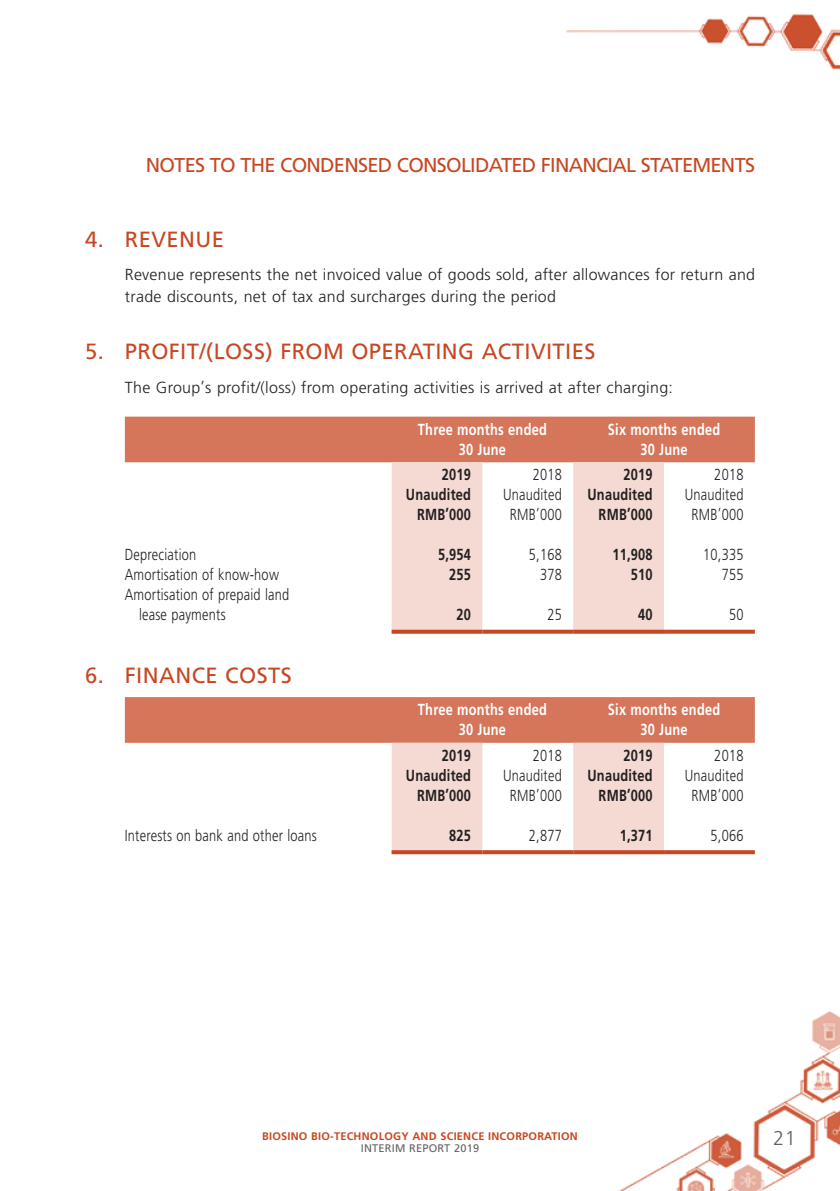
<style>
.page{position:relative;width:840px;height:1191px;background:#fff}
.page>*{position:absolute;margin:0;border:0;box-sizing:border-box;transform-origin:0 0}
.Heading_1{font:22px "Frutiger LT Std";letter-spacing:.02em;color:#c74722}
.t1{font:20px "Frutiger LT Std";letter-spacing:-.035em;color:#c74722}
.t2{font:300 20px "Frutiger LT Std";color:#636366}
.Body_Text{font:300 16px/20px "Frutiger LT Std";letter-spacing:.02em;color:#231f20;scale:.8 1}
.Body_Text-2{font:300 16px/22px "Frutiger LT Std";letter-spacing:.02em;color:#231f20}
.Body_Text-3{font:700 16px "Frutiger LT Std";letter-spacing:.02em;color:#231f20;scale:.8 1}
.Body_Text-4{font:700 16px "Frutiger LT Std";letter-spacing:.02em;color:#fff;scale:.8 1}
.t3{font:700 11px "Frutiger LT Std";letter-spacing:.02em;color:#c74722}
.t4{font:11px "Frutiger LT Std";letter-spacing:.02em;color:#636366}
</style>
<div class="page">
<img style="left:124px;top:14px;width:715px;height:1177px">
<div style="left:125px;top:416px;width:629px;height:46px;background:#d5755a"></div>
<svg style="left:391px;top:462px;width:272px;height:167px;fill:#f4dad3"></svg>
<svg style="left:391px;top:629px;width:91px;height:4px"></svg>
<svg style="left:482px;top:629px;width:91px;height:4px"></svg>
<svg style="left:573px;top:629px;width:90px;height:4px"></svg>
<svg style="left:663px;top:629px;width:91px;height:4px"></svg>
<svg style="left:125px;top:697px;width:629px;height:157px"></svg>
<svg style="left:391px;top:850px;width:91px;height:4px"></svg>
<svg style="left:482px;top:850px;width:91px;height:4px"></svg>
<svg style="left:573px;top:850px;width:90px;height:4px"></svg>
<svg style="left:663px;top:850px;width:91px;height:4px"></svg>
<p class="t1" style="left:146px;top:153px;width:610px">NOTES TO THE CONDENSED CONSOLIDATED FINANCIAL STATEMENTS</p>
<p class="Heading_1" style="left:85px;top:226px;width:140px">4. REVENUE</p>
<p class="Body_Text-2" style="left:125px;top:263px;width:631px">Revenue represents the net invoiced value of goods sold, after allowances for return and trade discounts, net of tax and surcharges during the period</p>
<p class="Heading_1" style="left:85px;top:339px;width:511px">5. PROFIT/(LOSS) FROM OPERATING ACTIVITIES</p>
<p class="Body_Text-2" style="left:125px;top:376px;width:549px">The Group’s profit/(loss) from operating activities is arrived at after charging:</p>
<p class="Body_Text-4" style="left:417px;top:419px;width:163px">Three months ended</p>
<p class="Body_Text-4" style="left:458px;top:439px;width:61px">30 June</p>
<p class="Body_Text-4" style="left:607px;top:419px;width:142px">Six months ended</p>
<p class="Body_Text-4" style="left:640px;top:439px;width:61px">30 June</p>
<p class="Body_Text-3" style="left:441px;top:465px;width:38px">2019</p>
<p class="Body_Text" style="left:532px;top:465px;width:38px">2018</p>
<p class="Body_Text-3" style="left:623px;top:465px;width:38px">2019</p>
<p class="Body_Text" style="left:714px;top:465px;width:38px">2018</p>
<p class="Body_Text-3" style="left:405px;top:485px;width:83px">Unaudited</p>
<p class="Body_Text" style="left:503px;top:485px;width:75px">Unaudited</p>
<p class="Body_Text-3" style="left:587px;top:485px;width:83px">Unaudited</p>
<p class="Body_Text" style="left:684px;top:485px;width:75px">Unaudited</p>
<p class="Body_Text-3" style="left:417px;top:505px;width:69px">RMB’000</p>
<p class="Body_Text" style="left:509px;top:505px;width:66px">RMB’000</p>
<p class="Body_Text-3" style="left:598px;top:505px;width:69px">RMB’000</p>
<p class="Body_Text" style="left:691px;top:505px;width:66px">RMB’000</p>
<p class="Body_Text" style="left:125px;top:545px;width:91px">Depreciation</p>
<p class="Body_Text-3" style="left:438px;top:545px;width:43px">5,954</p>
<p class="Body_Text" style="left:528px;top:545px;width:43px">5,168</p>
<p class="Body_Text-3" style="left:612px;top:545px;width:52px">11,908</p>
<p class="Body_Text" style="left:702px;top:545px;width:52px">10,335</p>
<p class="Body_Text" style="left:125px;top:565px;width:194px">Amortisation of know-how</p>
<p class="Body_Text-3" style="left:449px;top:565px;width:29px">255</p>
<p class="Body_Text" style="left:539px;top:565px;width:29px">378</p>
<p class="Body_Text-3" style="left:630px;top:565px;width:29px">510</p>
<p class="Body_Text" style="left:721px;top:565px;width:29px">755</p>
<p class="Body_Text" style="left:139px;top:585px;width:189px;text-indent:-14px">Amortisation of prepaid land lease payments</p>
<p class="Body_Text-3" style="left:456px;top:605px;width:20px">20</p>
<p class="Body_Text" style="left:547px;top:605px;width:20px">25</p>
<p class="Body_Text-3" style="left:638px;top:605px;width:20px">40</p>
<p class="Body_Text" style="left:728px;top:605px;width:20px">50</p>
<p class="Heading_1" style="left:85px;top:662px;width:208px">6. FINANCE COSTS</p>
<p class="Body_Text-4" style="left:417px;top:700px;width:163px">Three months ended</p>
<p class="Body_Text-4" style="left:458px;top:720px;width:61px">30 June</p>
<p class="Body_Text-4" style="left:607px;top:700px;width:142px">Six months ended</p>
<p class="Body_Text-4" style="left:640px;top:720px;width:61px">30 June</p>
<p class="Body_Text-3" style="left:441px;top:746px;width:38px">2019</p>
<p class="Body_Text" style="left:532px;top:745px;width:38px">2018</p>
<p class="Body_Text-3" style="left:623px;top:746px;width:38px">2019</p>
<p class="Body_Text" style="left:714px;top:745px;width:38px">2018</p>
<p class="Body_Text-3" style="left:405px;top:766px;width:83px">Unaudited</p>
<p class="Body_Text" style="left:503px;top:765px;width:75px">Unaudited</p>
<p class="Body_Text-3" style="left:587px;top:766px;width:83px">Unaudited</p>
<p class="Body_Text" style="left:684px;top:765px;width:75px">Unaudited</p>
<p class="Body_Text-3" style="left:417px;top:786px;width:69px">RMB’000</p>
<p class="Body_Text" style="left:509px;top:785px;width:66px">RMB’000</p>
<p class="Body_Text-3" style="left:598px;top:786px;width:69px">RMB’000</p>
<p class="Body_Text" style="left:691px;top:785px;width:66px">RMB’000</p>
<p class="Body_Text" style="left:125px;top:825px;width:241px">Interests on bank and other loans</p>
<p class="Body_Text-3" style="left:449px;top:826px;width:29px">825</p>
<p class="Body_Text" style="left:528px;top:825px;width:43px">2,877</p>
<p class="Body_Text-3" style="left:619px;top:826px;width:43px">1,371</p>
<p class="Body_Text" style="left:710px;top:825px;width:43px">5,066</p>
<p class="t3" style="left:262px;top:1130px;width:317px">BIOSINO BIO-TECHNOLOGY AND SCIENCE INCORPORATION</p>
<p class="t4" style="left:360px;top:1142px;width:120px">INTERIM REPORT 2019</p>
<p class="t2" style="left:772px;top:1126px;width:24px">21</p>
</div>
